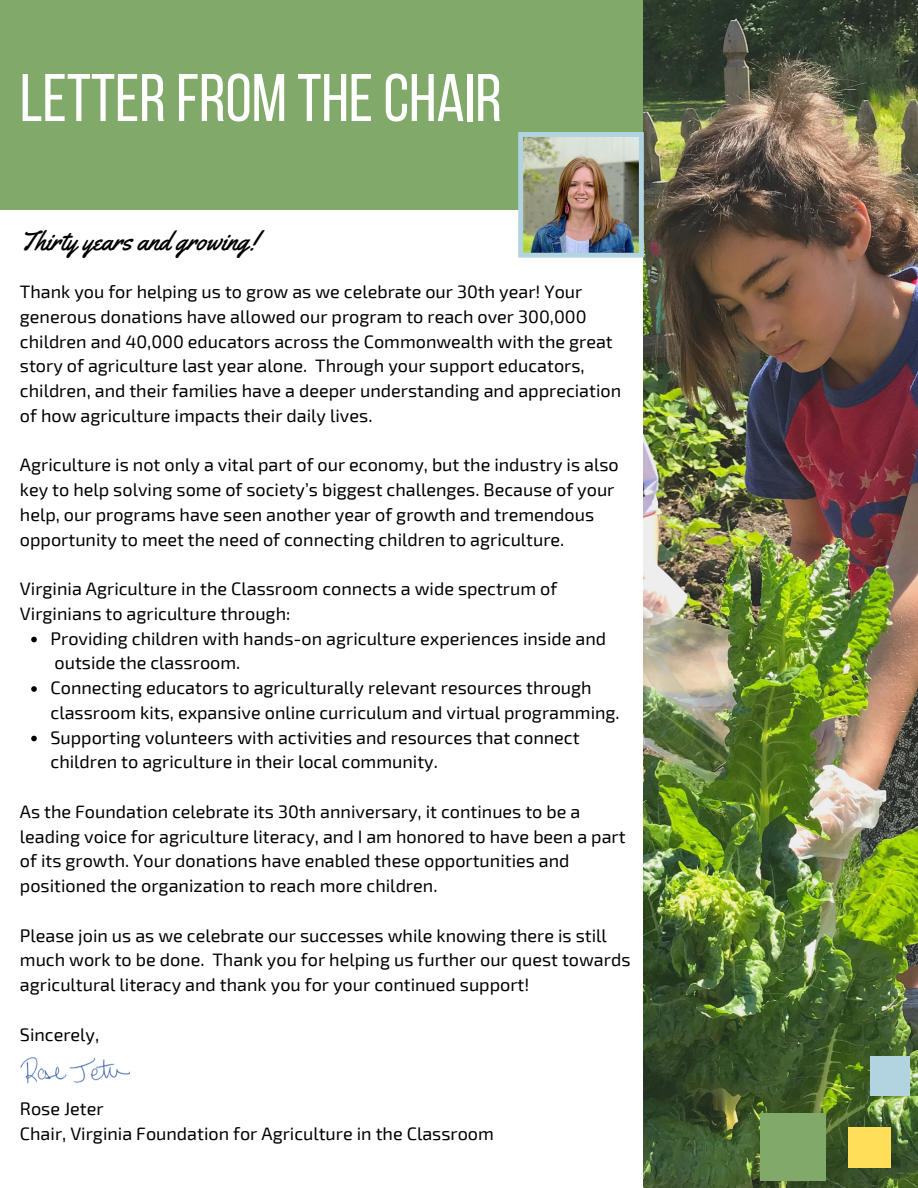
<style>
.page{position:relative;width:918px;height:1188px;background:#fff}
.page>*{position:absolute;margin:0;border:0;box-sizing:border-box;transform-origin:0 0}
.t1{font:67.2px "Bebas Neue";color:#fff}
.t2{font:27px "Yellowtail";color:#000}
.t3{font:18px/24.8px "Exo 2";color:#000}
</style>
<div class="page">
<div style="left:0;top:0;width:644px;height:210px;background:#81a969"></div>
<img style="left:644px;top:0;width:274px;height:1188px">
<svg style="left:31px;top:637px;width:6px;height:5px"></svg>
<svg style="left:31px;top:686px;width:6px;height:6px"></svg>
<svg style="left:31px;top:736px;width:6px;height:5px"></svg>
<div style="left:761px;top:1114px;width:65px;height:67px;background:#81a969"></div>
<div style="left:870px;top:1057px;width:39px;height:39px;background:#b1d4e0"></div>
<div style="left:848px;top:1127px;width:43px;height:40px;background:#ffde59"></div>
<img style="left:518px;top:132px;width:126px;height:126px">
<img style="left:20px;top:1057px;width:109px;height:27px">
<h1 class="t1" style="left:20px;top:71px;width:483px">LETTERFROM THECHAIR</h1>
<h2 class="t2" style="left:20px;top:224px;width:239px">Thirty years and growing!</h2>
<p class="t3" style="left:20px;top:279px;width:603px">Thank you for helping us to grow as we celebrate our 30th year! Your generous donations have allowed our program to reach over 300,000 children and 40,000 educators across the Commonwealth with the great story of agriculture last year alone. Through your support educators, children, and their families have a deeper understanding and appreciation of how agriculture impacts their daily lives.</p>
<p class="t3" style="left:20px;top:452px;width:600px">Agriculture is not only a vital part of our economy, but the industry is also key to help solving some of society’s biggest challenges. Because of your help, our programs have seen another year of growth and tremendous opportunity to meet the need of connecting children to agriculture.</p>
<p class="t3" style="left:20px;top:576px;width:539px">Virginia Agriculture in the Classroom connects a wide spectrum of<br>Virginians to agriculture through:</p>
<p class="t3" style="left:51px;top:625px;width:571px">Providing children with hands-on agriculture experiences inside and outside the classroom.<br>Connecting educators to agriculturally relevant resources through classroom kits, expansive online curriculum and virtual programming.<br>Supporting volunteers with activities and resources that connect children to agriculture in their local community.</p>
<p class="t3" style="left:20px;top:798px;width:607px">As the Foundation celebrate its 30th anniversary, it continues to be a leading voice for agriculture literacy, and I am honored to have been a part of its growth. Your donations have enabled these opportunities and positioned the organization to reach more children.</p>
<p class="t3" style="left:20px;top:922px;width:612px">Please join us as we celebrate our successes while knowing there is still much work to be done. Thank you for helping us further our quest towards agricultural literacy and thank you for your continued support!</p>
<p class="t3" style="left:20px;top:1021px;width:81px">Sincerely,</p>
<p class="t3" style="left:20px;top:1095px;width:476px">Rose Jeter<br>Chair, Virginia Foundation for Agriculture in the Classroom</p>
</div>
